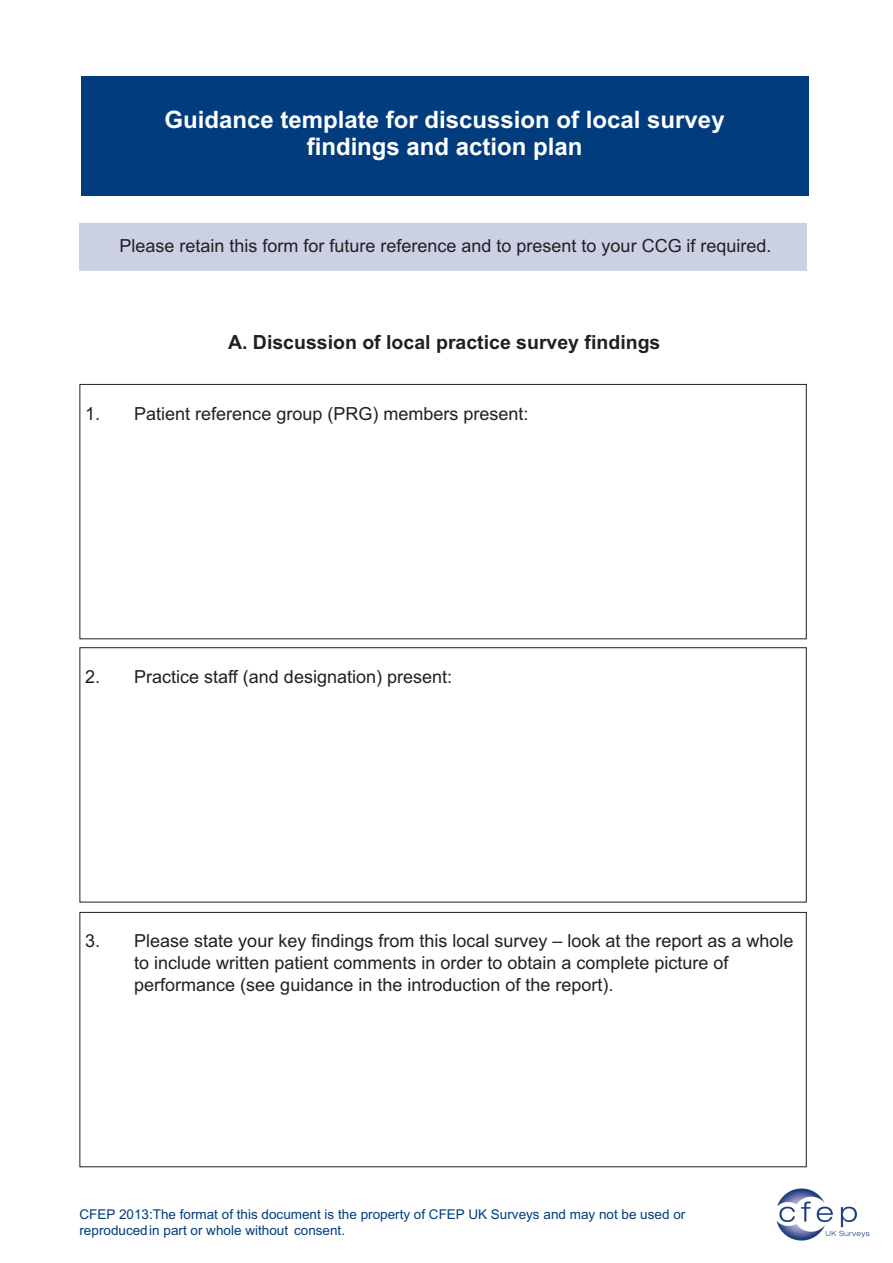
<style>
.page{position:relative;width:893px;height:1263px;background:#fff}
.page>*{position:absolute;margin:0;border:0;box-sizing:border-box;transform-origin:0 0}
.t1{font:700 24px/27.2px "Arial";color:#fff;text-align:center}
.t2{font:700 19.5px "Arial";color:#231f20}
.t3{font:18px/21.6px "Arial";color:#231f20}
.t4{font:13.5px/16.2px "Arial";color:#013d7d}
.s1{font-style:inherit}
</style>
<div class="page">
<div style="left:81px;top:77px;width:727px;height:119px;background:#013d7d"></div>
<div style="left:80px;top:224px;width:727px;height:47px;background:#cbd0e4"></div>
<div style="left:80px;top:384px;width:727px;height:255px;border:1px solid #231f20"></div>
<div style="left:80px;top:912px;width:727px;height:255px;border:1px solid #231f20"></div>
<div style="left:80px;top:647px;width:727px;height:255px;border:1px solid #231f20"></div>
<img style="left:776px;top:1188px;width:94px;height:53px">
<h1 class="t1" style="left:164px;top:106px;width:562px">Guidance template for discussion of local survey findings and action plan</h1>
<p class="t3" style="left:119px;top:235px;width:653px">Please retain this form for future reference and to present to your <span class="s1">CCG</span> if required.</p>
<p class="t2" style="left:228px;top:330px;width:434px">A. Discussion of local practice survey findings</p>
<p class="t3" style="left:85px;top:402px;width:445px">1. Patient reference group (PRG) members present:</p>
<p class="t3" style="left:85px;top:666px;width:368px">2. Practice staff (and designation) present:</p>
<p class="t3" style="left:134px;top:930px;width:661px;text-indent:-49px">3. Please state your key findings from this local survey – look at the report as a whole to include written patient comments in order to obtain a complete picture of performance (see guidance in the introduction of the report).</p>
<p class="t4" style="left:79px;top:1206px;width:607px">CFEP 201<span class="s1">3</span>:The format of this document is the property of CFEP UK Surveys and may not be used or reproducedin part or whole without consent.</p>
</div>
